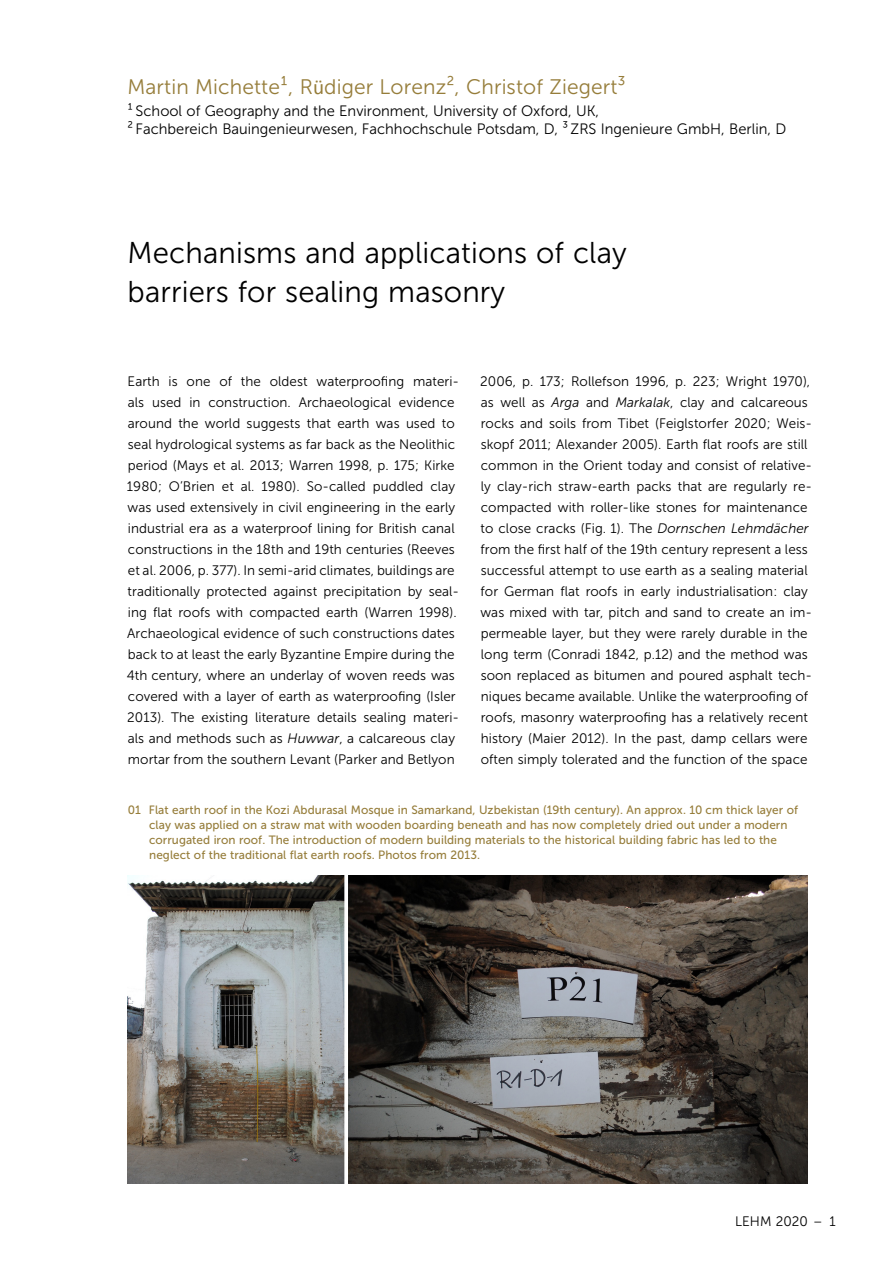
<style>
.page{position:relative;width:893px;height:1263px;background:#fff}
.page>*{position:absolute;margin:0;border:0;box-sizing:border-box;transform-origin:0 0}
.t1{font:30px/39px "Museo Sans 300";letter-spacing:.005em;color:#000}
.t2{font:21px "Museo Sans 300";letter-spacing:.005em;color:#967d3a}
.t3{font:15px/18px "Museo Sans 300";color:#000}
.t4{font:13.65px/21px "Museo Sans 300";letter-spacing:.005em;color:#000}
.t5{font:12px/15px "Museo Sans 500";letter-spacing:.005em;color:#967d3a}
.s1{font-family:"Calibri"}
.s2{font-style:italic}
</style>
<div class="page">
<img style="left:128px;top:875px;width:680px;height:309px">
<h2 class="t2" style="left:128px;top:75px;width:499px">Martin Michette¹, R<span class="s1">ü</span>diger Lorenz², Christof Ziegert³</h2>
<p class="t3" style="left:128px;top:102px;width:660px">¹ School of Geography and the Environment, University of Oxford, UK,<br>² Fachbereich Bauingenieurwesen, Fachhochschule Potsdam, D, ³ ZRS Ingenieure GmbH, Berlin, D</p>
<h1 class="t1" style="left:128px;top:233px;width:501px">Mechanisms and applications of clay barriers for sealing masonry</h1>
<p class="t4" style="left:127px;top:370px;width:334px">Earth is one of the oldest waterproofing materi&shy;als used in construction. Archaeological evidence around the world suggests that earth was used to seal hydrological systems as far back as the Neolithic period (Mays et al. 2013; Warren 1998, p. 175; Kirke 1980; O’Brien et al. 1980). So-called puddled clay was used extensively in civil engineering in the early industrial era as a waterproof lining for British canal constructions in the 18th and 19th centuries (Reeves et al. 2006, p. 377). In semi-arid climates, buildings are traditionally protected against precipitation by seal&shy;ing flat roofs with compacted earth (Warren 1998).<br>Archaeological evidence of such constructions dates back to at least the early Byzantine Empire during the 4th century, where an underlay of woven reeds was covered with a layer of earth as waterproofing (Isler 2013). The existing literature details sealing materi&shy;als and methods such as <span class="s2">Huwwar</span>, a calcareous clay mortar from the southern Levant (Parker and Betlyon</p>
<p class="t4" style="left:480px;top:370px;width:333px">2006, p. 173; Rollefson 1996, p. 223; Wright 1970), as well as <span class="s2">Arga</span> and <span class="s2">Markalak</span>, clay and calcareous rocks and soils from Tibet (Feiglstorfer 2020; Weis&shy;skopf 2011; Alexander 2005). Earth flat roofs are still common in the Orient today and consist of relative&shy;ly clay-rich straw-earth packs that are regularly re&shy;compacted with roller-like stones for maintenance to close cracks (Fig. 1). The <span class="s2">Dornschen Lehmdächer </span>from the first half of the 19th century represent a less successful attempt to use earth as a sealing material for German flat roofs in early industrialisation: clay was mixed with tar, pitch and sand to create an im&shy;permeable layer, but they were rarely durable in the long term (Conradi 1842, p.12) and the method was soon replaced as bitumen and poured asphalt tech&shy;niques became available. Unlike the waterproofing of roofs, masonry waterproofing has a relatively recent history (Maier 2012). In the past, damp cellars were often simply tolerated and the function of the space</p>
<p class="t5" style="left:149px;top:802px;width:650px;text-indent:-21px">01 Flat earth roof in the Kozi Abdurasal Mosque in Samarkand, Uzbekistan (19th century). An approx. 10 cm thick layer of clay was applied on a straw mat with wooden boarding beneath and has now completely dried out under a modern corrugated iron roof. The introduction of modern building materials to the historical building fabric has led to the neglect of the traditional flat earth roofs. Photos from 2013.</p>
<p class="t4" style="left:735px;top:1210px;width:102px">LEHM 2020 – 1</p>
</div>
